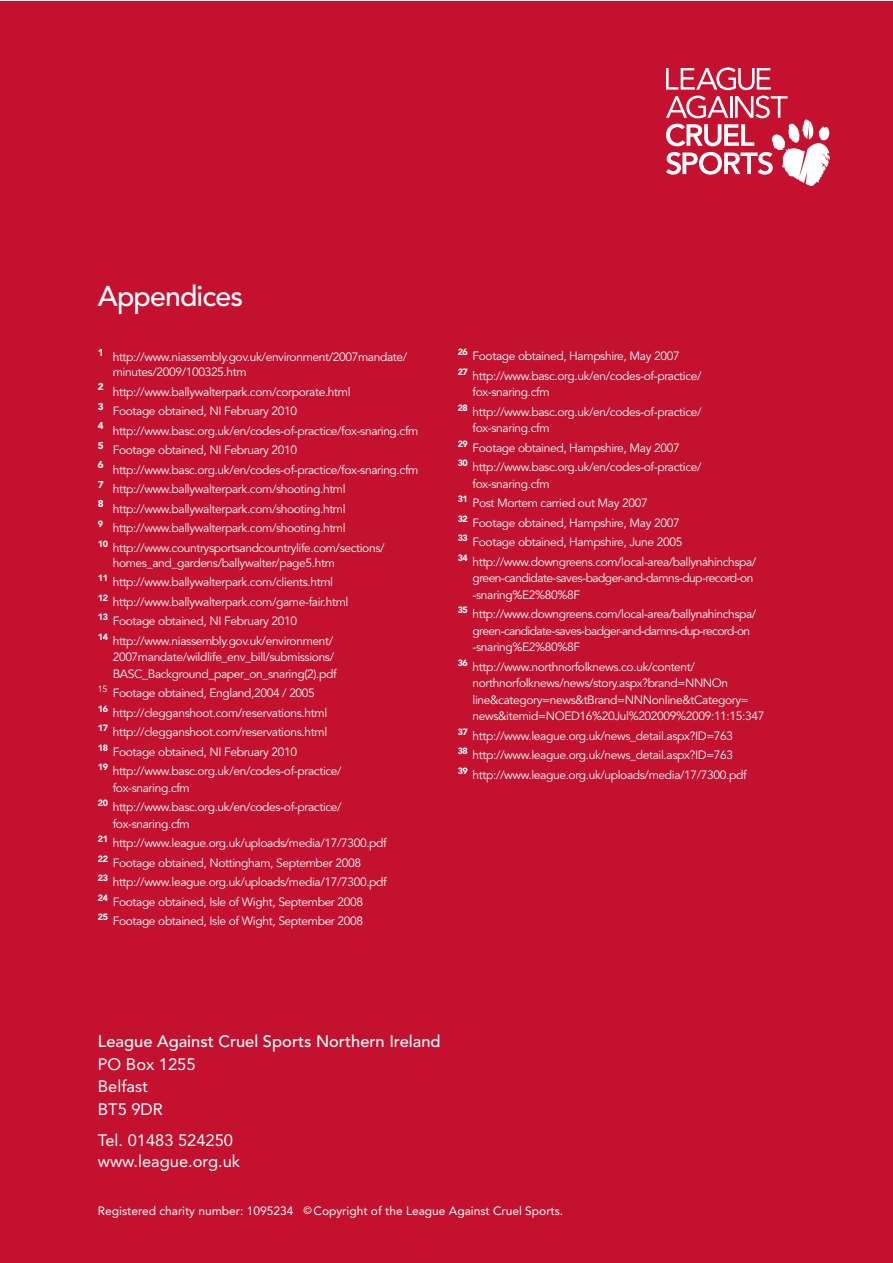
<style>
.page{position:relative;width:893px;height:1263px;background:#fff}
.page>*{position:absolute;margin:0;border:0;box-sizing:border-box;transform-origin:0 0}
.t1{font:500 28.5px "Avenir";letter-spacing:-.03em;color:#fff}
.t2{font:16.5px/22.5px "Avenir";color:#fff}
.t3{font:500 16.5px "Avenir";color:#fff}
.t4{font:12px/19.5px "Avenir";letter-spacing:-.03em;color:#fff}
.t5{font:12px "Avenir";color:#fff}
.t6{font:900 9.9px "Avenir";color:#fff}
.s1{font-size:10.5px}
</style>
<div class="page">
<div style="left:0;top:2px;width:892px;height:1261px;background:#c41130"></div>
<svg style="left:666px;top:67px;width:104px;height:23px"></svg>
<svg style="left:666px;top:96px;width:163px;height:90px"></svg>
<h1 class="t1" style="left:98px;top:284px;width:147px">Appendices</h1>
<p class="t6" style="left:98px;top:348px;width:7px">1</p>
<p class="t4" style="left:113px;top:351px;width:296px;line-height:15px">http://www.niassembly.gov.uk/environment/2007mandate/ minutes/2009/100325.htm</p>
<p class="t6" style="left:98px;top:383px;width:7px">2</p>
<p class="t4" style="left:113px;top:383px;width:239px">http://www.ballywalterpark.com/corporate.html</p>
<p class="t6" style="left:98px;top:402px;width:7px">3</p>
<p class="t4" style="left:113px;top:403px;width:186px">Footage obtained, NI February 2010</p>
<p class="t6" style="left:98px;top:422px;width:7px">4</p>
<p class="t4" style="left:113px;top:422px;width:307px">http://www.basc.org.uk/en/codes-of-practice/fox-snaring.cfm</p>
<p class="t6" style="left:98px;top:441px;width:7px">5</p>
<p class="t4" style="left:113px;top:442px;width:186px">Footage obtained, NI February 2010</p>
<p class="t6" style="left:98px;top:461px;width:7px">6</p>
<p class="t4" style="left:113px;top:461px;width:307px">http://www.basc.org.uk/en/codes-of-practice/fox-snaring.cfm</p>
<p class="t6" style="left:98px;top:480px;width:7px">7</p>
<p class="t4" style="left:113px;top:481px;width:234px">http://www.ballywalterpark.com/shooting.html</p>
<p class="t6" style="left:98px;top:500px;width:7px">8</p>
<p class="t4" style="left:98px;top:500px;width:288px;text-indent:15px">http://www.ballywalterpark.com/shooting.html<br><sup>9</sup> http://www.ballywalterpark.com/shooting.html<br><sup>10</sup> http://www.countrysportsandcountrylife.com/sections/</p>
<p class="t4" style="left:98px;top:554px;width:252px;text-indent:15px">homes_and_gardens/ballywalter/page5.htm<br><sup>11</sup> http://www.ballywalterpark.com/clients.html<br><sup>12</sup> http://www.ballywalterpark.com/game-fair.html <sup>13</sup> Footage obtained, NI February 2010<br><sup>14</sup> http://www.niassembly.gov.uk/environment/</p>
<p class="t4" style="left:113px;top:650px;width:225px;line-height:16.5px">2007mandate/wildlife_env_bill/submissions/<br>BASC_Background_paper_on_snaring(2).pdf</p>
<p class="t4" style="left:98px;top:685px;width:245px"><sup>15</sup> Footage obtained, England,2004 / 2005<br><sup>16</sup> http://clegganshoot.com/reservations.html<br><sup>17</sup> http://clegganshoot.com/reservations.html<br><sup>18</sup> Footage obtained, NI February 2010<br><sup>19</sup> http://www.basc.org.uk/en/codes-of-practice/</p>
<p class="t4" style="left:98px;top:779px;width:245px;text-indent:15px">fox-snaring.cfm<br><sup>20</sup> http://www.basc.org.uk/en/codes-of-practice/</p>
<p class="t4" style="left:98px;top:815px;width:290px;text-indent:15px">fox-snaring.cfm<br><sup>21</sup> http://www.league.org.uk/uploads/media/17/7300.pdf <sup>22</sup> Footage obtained, Nottingham, September 2008<br><sup>23</sup> http://www.league.org.uk/uploads/media/17/7300.pdf <sup>24</sup> Footage obtained, Isle of Wight, September 2008<br><sup>25</sup> Footage obtained, Isle of Wight, September 2008</p>
<p class="t4" style="left:457px;top:348px;width:245px"><sup>26</sup> Footage obtained, Hampshire, May 2007<br><sup>27</sup> http://www.basc.org.uk/en/codes-of-practice/</p>
<p class="t4" style="left:457px;top:384px;width:245px;text-indent:15px">fox-snaring.cfm<br><sup>28</sup> http://www.basc.org.uk/en/codes-of-practice/</p>
<p class="t4" style="left:457px;top:420px;width:245px;text-indent:15px">fox-snaring.cfm<br><sup>29</sup> Footage obtained, Hampshire, May 2007<br><sup>30</sup> http://www.basc.org.uk/en/codes-of-practice/</p>
<p class="t4" style="left:457px;top:475px;width:300px;text-indent:15px">fox-snaring.cfm<br><sup>31</sup> Post Mortem carried out May 2007<br><sup>32</sup> Footage obtained, Hampshire, May 2007<br><sup>33</sup> Footage obtained, Hampshire, June 2005<br><sup>34</sup> http://www.downgreens.com/local-area/ballynahinchspa/</p>
<p class="t4" style="left:472px;top:571px;width:282px;line-height:16.5px">green-candidate-saves-badger-and-damns-dup-record-on -snaring%E2%80%8F</p>
<p class="t4" style="left:472px;top:607px;width:285px;line-height:16.5px;text-indent:-15px"><sup>35</sup> http://www.downgreens.com/local-area/ballynahinchspa/ green-candidate-saves-badger-and-damns-dup-record-on -snaring%E2%80%8F</p>
<p class="t4" style="left:472px;top:660px;width:293px;line-height:16.5px;text-indent:-15px"><sup>36</sup> http://www.northnorfolknews.co.uk/content/ northnorfolknews/news/story.aspx?brand=NNNOn line&amp;category=news&amp;tBrand=NNNonline&amp;tCategory= news&amp;itemid=NOED16%20Jul%202009%2009:11:15:347</p>
<p class="t4" style="left:457px;top:727px;width:290px"><sup>37</sup> http://www.league.org.uk/news_detail.aspx?ID=763<br><sup>38</sup> http://www.league.org.uk/news_detail.aspx?ID=763<br><sup>39</sup> http://www.league.org.uk/uploads/media/17/7300.pdf</p>
<h2 class="t3" style="left:98px;top:1035px;width:344px">League Against Cruel Sports Northern Ireland</h2>
<h2 class="t2" style="left:98px;top:1054px;width:99px">PO Box 1255<br>Belfast<br>BT5 9DR</h2>
<h2 class="t2" style="left:98px;top:1131px;width:144px;line-height:21px">Tel. 01483 524250 www.league.org.uk</h2>
<p class="t5" style="left:98px;top:1206px;width:467px">Registered charity number: 1095234 <span class="s1">©</span> Copyright of the League Against Cruel Sports.</p>
</div>
